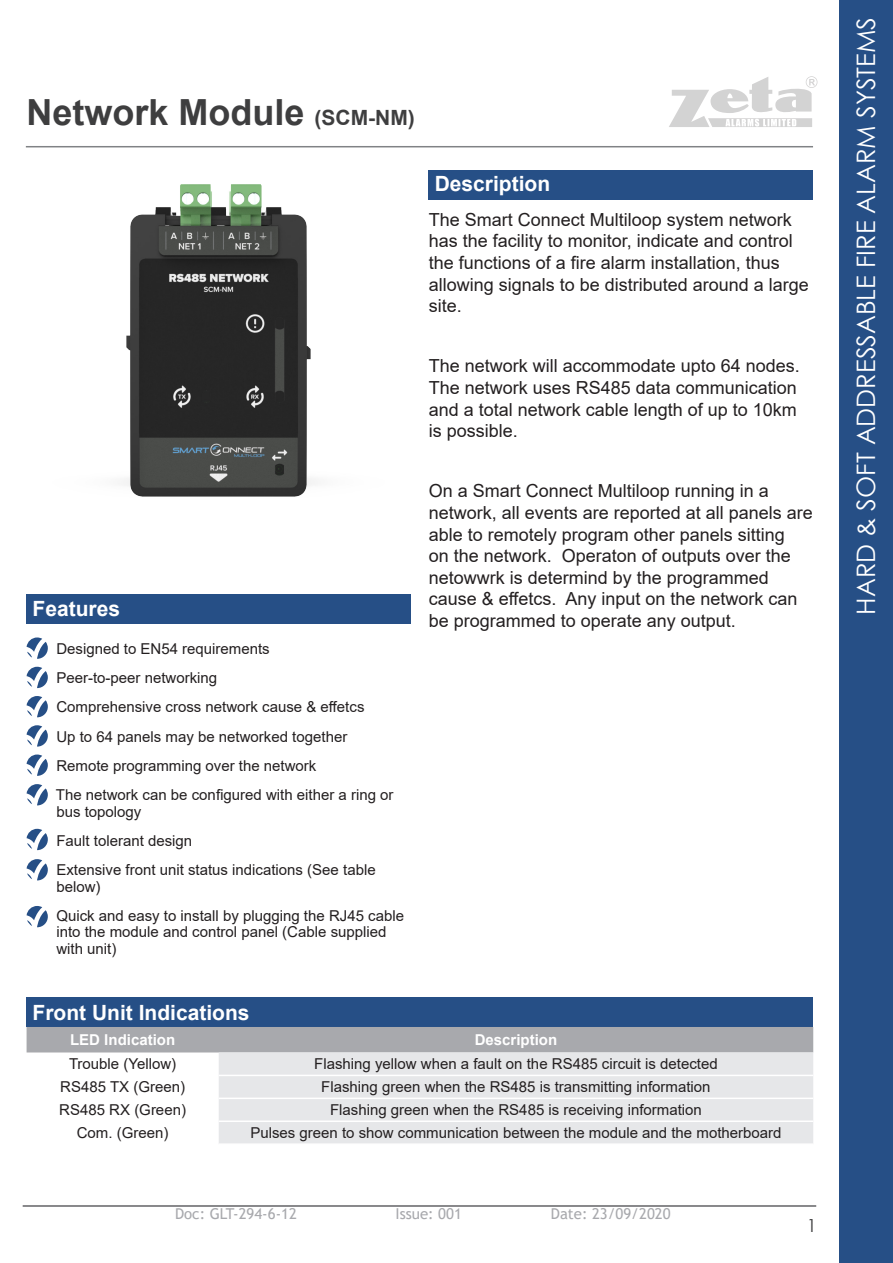
<style>
.page{position:relative;width:893px;height:1263px;background:#fff}
.page>*{position:absolute;margin:0;border:0;box-sizing:border-box;transform-origin:0 0}
.t1{font:700 36px "Arial";color:#3e3e3f}
.t2{font:25.5px "Century Gothic";color:#fff}
.t3{font:700 21px "Arial";color:#fff}
.Paragraph_Small{font:18px/21.6px "Arial";color:#231f20}
.t4{font:18px "Century Gothic";color:#3e3e3f}
.Bullet{font:15px/16.5px "Arial";color:#231f20}
.Table{font:15px "Arial";color:#231f20}
.t5{font:15px "Trebuchet MS";color:#a8a9ad}
.Table_Header{font:700 15px "Arial";color:#fff}
.s1{font-size:21px}
</style>
<div class="page">
<div style="left:429px;top:170px;width:384px;height:30px;background:#264f86"></div>
<svg style="left:27px;top:637px;width:21px;height:22px"></svg>
<svg style="left:27px;top:667px;width:21px;height:21px"></svg>
<svg style="left:27px;top:696px;width:21px;height:21px"></svg>
<svg style="left:27px;top:725px;width:21px;height:21px"></svg>
<svg style="left:27px;top:754px;width:21px;height:22px"></svg>
<svg style="left:27px;top:784px;width:21px;height:21px"></svg>
<svg style="left:27px;top:829px;width:21px;height:21px"></svg>
<svg style="left:27px;top:859px;width:21px;height:21px"></svg>
<svg style="left:27px;top:906px;width:21px;height:21px"></svg>
<div style="left:27px;top:594px;width:384px;height:30px;background:#264f86"></div>
<img style="left:127px;top:184px;width:184px;height:312px">
<div style="left:27px;top:997px;width:786px;height:30px;background:#264f86"></div>
<div style="left:27px;top:1027px;width:786px;height:25px;background:#a8a9ad"></div>
<div style="left:219px;top:1052px;width:594px;height:91px;background:#e6e7e9"></div>
<hr style="left:219px;top:1075px;width:594px;height:1px;background:#fff">
<hr style="left:219px;top:1097px;width:594px;height:2px;background:#fff">
<hr style="left:219px;top:1120px;width:594px;height:2px;background:#fff">
<div style="left:839px;top:0;width:54px;height:1263px;background:#264f86"></div>
<hr style="left:26px;top:146px;width:787px;height:1px;background:#808285">
<hr style="left:23px;top:1205px;width:793px;height:2px;background:#636366">
<svg style="left:669px;top:76px;width:148px;height:51px"></svg>
<p class="t1" style="left:27px;top:87px;width:390px">Network Module <span class="s1">(SCM-NM)</span></p>
<p class="t3" style="left:33px;top:593px;width:89px">Features</p>
<p class="Bullet" style="left:56px;top:640px;width:215px">Designed to EN54 requirements</p>
<p class="Bullet" style="left:56px;top:669px;width:162px">Peer-to-peer networking</p>
<p class="Bullet" style="left:56px;top:699px;width:310px">Comprehensive cross network cause &amp; effetcs</p>
<p class="Bullet" style="left:56px;top:728px;width:292px">Up to 64 panels may be networked together</p>
<p class="Bullet" style="left:56px;top:757px;width:262px">Remote programming over the network</p>
<p class="Bullet" style="left:56px;top:786px;width:339px">The network can be configured with either a ring or bus topology</p>
<p class="Bullet" style="left:56px;top:832px;width:137px">Fault tolerant design</p>
<p class="Bullet" style="left:56px;top:861px;width:321px">Extensive front unit status indications (See table below)</p>
<p class="Bullet" style="left:56px;top:907px;width:349px">Quick and easy to install by plugging the RJ45 cable into the module and control panel (Cable supplied with unit)</p>
<p class="t3" style="left:435px;top:169px;width:117px">Description</p>
<p class="Paragraph_Small" style="left:429px;top:208px;width:382px">The Smart Connect Multiloop system network has the facility to monitor, indicate and control the functions of a fire alarm installation, thus allowing signals to be distributed around a large site.</p>
<p class="Paragraph_Small" style="left:429px;top:355px;width:373px">The network will accommodate upto 64 nodes.<br>The network uses RS485 data communication and a total network cable length of up to 10km is possible.</p>
<p class="Paragraph_Small" style="left:429px;top:480px;width:386px">On a Smart Connect Multiloop running in a network, all events are reported at all panels are able to remotely program other panels sitting<br>on the network. Operaton of outputs over the netowwrk is determind by the programmed cause &amp; effetcs. Any input on the network can be programmed to operate any output.</p>
<p class="t3" style="left:33px;top:997px;width:219px">Front Unit Indications</p>
<p class="Table_Header" style="left:70px;top:1029px;width:107px">LED Indication</p>
<p class="Table_Header" style="left:475px;top:1029px;width:84px">Description</p>
<p class="Table" style="left:69px;top:1054px;width:109px">Trouble (Yellow)</p>
<p class="Table" style="left:314px;top:1054px;width:405px">Flashing yellow when a fault on the RS485 circuit is detected</p>
<p class="Table" style="left:60px;top:1077px;width:126px">RS485 TX (Green)</p>
<p class="Table" style="left:321px;top:1077px;width:391px">Flashing green when the RS485 is transmitting information</p>
<p class="Table" style="left:59px;top:1100px;width:128px">RS485 RX (Green)</p>
<p class="Table" style="left:330px;top:1100px;width:373px">Flashing green when the RS485 is receiving information</p>
<p class="Table" style="left:77px;top:1122px;width:93px">Com. (Green)</p>
<p class="Table" style="left:250px;top:1122px;width:533px">Pulses green to show communication between the module and the motherboard</p>
<p class="t5" style="left:175px;top:1204px;width:123px">Doc: GLT-294-6-12</p>
<p class="t5" style="left:396px;top:1204px;width:68px">Issue: 001</p>
<p class="t5" style="left:551px;top:1204px;width:121px">Date: 23/09/2020</p>
<p class="t4" style="left:806px;top:1212px;width:11px">1</p>
<p class="t2" style="left:848px;top:615px;width:599px;rotate:-90deg">HARD &amp; SOFT ADDRESSABLE FIRE ALARM SYSTEMS</p>
</div>
